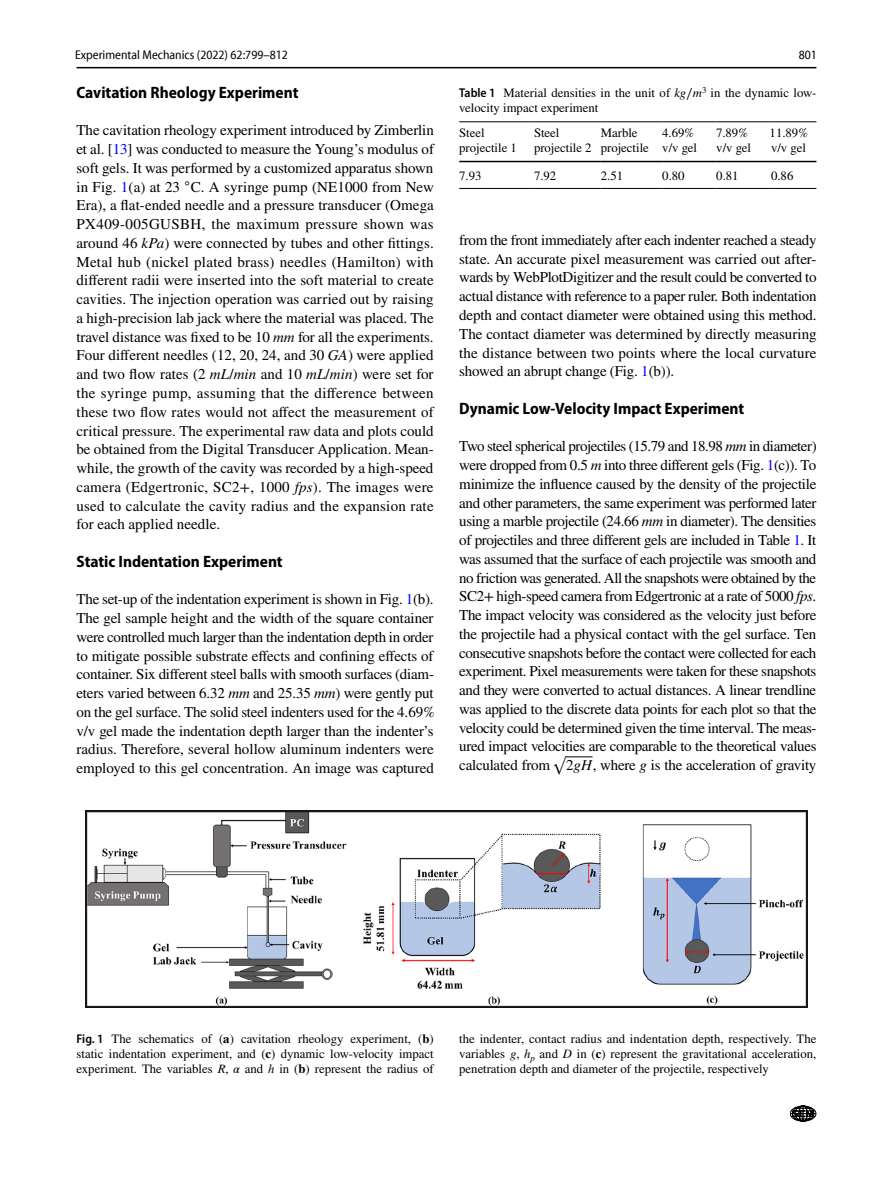
<style>
.page{position:relative;width:893px;height:1187px;background:#fff}
.page>*{position:absolute;margin:0;border:0;box-sizing:border-box;transform-origin:0 0}
.t1{font:700 semi-condensed 16.5px "Myriad Pro";color:#000}
.t2{font:15px/18.8px "STIX";letter-spacing:-.005em;color:#000;text-align:justify}
.t3{font:15px "STIX Math Extensions";color:#000}
.t4{font:12.75px/15px "STIX";color:#000}
.t5{font:semi-condensed 12.75px "Myriad Pro Unic";color:#000}
.t6{font:12.75px "STIX General Regular 10";color:#000}
.t7{font:12.75px "STIX General Regular 8";color:#000}
.t8{font:12.75px "STIX General Regular 9";color:#000}
.s1{color:#00f}
.s2{font-style:italic}
.s3{font-family:"STIX General Regular 11"}
.s4{font-family:"STIX Math Regular 11"}
.s5{font-family:"Myriad Pro";font-weight:600;font-stretch:semi-condensed}
.s6{font-family:"STIX General Italic 5"}
.s7{font-family:"STIX Math Regular 7"}
.s8{font-family:"STIX Math Regular 8"}
.s9{font-family:"STIX Math Regular 9"}
.s10{font-family:"STIX Math Regular 10"}
.s11{font-family:"STIX General Regular 12"}
.s12{font-family:"STIX General Italic 6"}
.s13{font-weight:700}
.s14{font-family:"STIX Math Italic 4"}
.s15{font-family:"STIX General Italic 4"}
</style>
<div class="page">
<hr style="left:77px;top:67px;width:739px;height:1px;background:#000">
<svg style="left:790px;top:1105px;width:26px;height:16px"></svg>
<svg style="left:566px;top:756px;width:27px;height:1px"></svg>
<img style="left:85px;top:810px;width:723px;height:197px">
<hr style="left:459px;top:121px;width:75px;height:1px;background:#000">
<hr style="left:459px;top:161px;width:75px;height:1px;background:#000">
<hr style="left:534px;top:121px;width:67px;height:1px;background:#000">
<hr style="left:534px;top:161px;width:67px;height:1px;background:#000">
<hr style="left:601px;top:121px;width:61px;height:1px;background:#000">
<hr style="left:601px;top:161px;width:61px;height:1px;background:#000">
<hr style="left:662px;top:121px;width:54px;height:1px;background:#000">
<hr style="left:662px;top:161px;width:54px;height:1px;background:#000">
<hr style="left:716px;top:121px;width:55px;height:1px;background:#000">
<hr style="left:716px;top:161px;width:55px;height:1px;background:#000">
<hr style="left:771px;top:121px;width:45px;height:1px;background:#000">
<hr style="left:771px;top:161px;width:45px;height:1px;background:#000">
<hr style="left:459px;top:188px;width:75px;height:1px;background:#000">
<hr style="left:534px;top:188px;width:67px;height:1px;background:#000">
<hr style="left:601px;top:188px;width:61px;height:1px;background:#000">
<hr style="left:662px;top:188px;width:54px;height:1px;background:#000">
<hr style="left:716px;top:188px;width:55px;height:1px;background:#000">
<hr style="left:771px;top:188px;width:45px;height:1px;background:#000">
<p class="t5" style="left:75px;top:50px;width:214px">Experimental Mechanics (2022) 62:799–812</p>
<p class="t5" style="left:799px;top:50px;width:20px">801</p>
<p class="t1" style="left:77px;top:83px;width:223px">Cavitation Rheology Experiment</p>
<p class="t2" style="left:77px;top:122px;width:359px">The cavitation rheology experiment introduced by Zimberlin et al. [<span class="s1">13</span>] was conducted to measure the Young’s modulus of soft gels. It was performed by a customized apparatus shown in Fig. <span class="s1">1</span>(a) at 23 <sup>◦</sup>C. A syringe pump (NE1000 from New Era), a flat-ended needle and a pressure transducer (Omega PX409-005GUSBH, the maximum pressure shown was around 46 <span class="s2">kPa</span>) were connected by tubes and other fittings.<br>Metal hub (nickel plated brass) needles (Hamilton) with different radii were inserted into the soft material to create cavities. The injection operation was carried out by raising a high-precision lab jack where the material was placed. The travel distance was fixed to be 10 <span class="s2">mm</span> for all the experiments.<br>Four different needles (12, 20, 24, and 30 <span class="s2">GA</span>) were applied and two flow rates (2 <span class="s2">mL</span>/<span class="s2">min</span> and 10 <span class="s2">mL</span>/<span class="s2">min</span>) were set for the syringe pump, assuming that the difference between these two flow rates would not affect the measurement of critical pressure. The experimental raw data and plots could be obtained from the Digital Transducer Application. Mean&shy;while, the growth of the cavity was recorded by a high-speed camera (Edgertronic, SC2+, 1000 <span class="s2">fps</span>). The images were used to calculate the cavity radius and the expansion rate for each applied needle.</p>
<p class="t1" style="left:77px;top:552px;width:208px">Static Indentation Experiment</p>
<p class="t2" style="left:77px;top:591px;width:360px">The set-up of the indentation experiment is shown in Fig. <span class="s1">1</span>(b).<br>The gel sample height and the width of the square container were controlled much larger than the indentation depth in order to mitigate possible substrate effects and confining effects of container. Six different steel balls with smooth surfaces (diam&shy;eters varied between 6.32 <span class="s2">mm</span> and 25.35 <span class="s2">mm</span>) were gently put on the gel surface. The solid steel indenters used for the <span class="s3">4.69</span><span class="s4">% </span>v/v gel made the indentation depth larger than the indenter’s radius. Therefore, several hollow aluminum indenters were employed to this gel concentration. An image was captured</p>
<p class="t4" style="left:459px;top:86px;width:359px"><span class="s5">Table 1</span> Material densities in the unit of <span class="s6">kg</span><span class="s7">∕</span><span class="s6">m</span><sup>3</sup> in the dynamic low&shy;velocity impact experiment</p>
<p class="t4" style="left:459px;top:126px;width:59px">Steel projectile 1</p>
<p class="t4" style="left:534px;top:126px;width:59px">Steel projectile 2</p>
<p class="t4" style="left:601px;top:126px;width:50px">Marble projectile</p>
<p class="t7" style="left:662px;top:125px;width:33px">4.69<span class="s8">%</span></p>
<p class="t8" style="left:716px;top:125px;width:33px">7.89<span class="s9">%</span></p>
<p class="t4" style="left:716px;top:141px;width:36px">v/v gel</p>
<p class="t6" style="left:770px;top:125px;width:40px">11.89<span class="s10">%</span></p>
<p class="t4" style="left:771px;top:141px;width:36px">v/v gel</p>
<p class="t4" style="left:662px;top:141px;width:36px">v/v gel</p>
<p class="t4" style="left:459px;top:169px;width:24px">7.93</p>
<p class="t4" style="left:534px;top:169px;width:24px">7.92</p>
<p class="t4" style="left:601px;top:169px;width:24px">2.51</p>
<p class="t4" style="left:662px;top:169px;width:24px">0.80</p>
<p class="t4" style="left:716px;top:169px;width:24px">0.81</p>
<p class="t4" style="left:771px;top:169px;width:24px">0.86</p>
<p class="t2" style="left:459px;top:231px;width:359px">from the front immediately after each indenter reached a steady state. An accurate pixel measurement was carried out after&shy;wards by WebPlotDigitizer and the result could be converted to actual distance with reference to a paper ruler. Both indentation depth and contact diameter were obtained using this method.<br>The contact diameter was determined by directly measuring the distance between two points where the local curvature showed an abrupt change (Fig. <span class="s1">1</span>(b)).</p>
<p class="t1" style="left:459px;top:399px;width:286px">Dynamic Low‑Velocity Impact Experiment</p>
<p class="t2" style="left:459px;top:438px;width:359px">Two steel spherical projectiles (15.79 and 18.98 <span class="s2">mm</span> in diameter) were dropped from 0.5 <span class="s2">m</span> into three different gels (Fig. <span class="s1">1</span>(c)). To minimize the influence caused by the density of the projectile and other parameters, the same experiment was performed later using a marble projectile (24.66 <span class="s2">mm</span> in diameter). The densities of projectiles and three different gels are included in Table <span class="s1">1</span>. It was assumed that the surface of each projectile was smooth and no friction was generated. All the snapshots were obtained by the SC2+ high-speed camera from Edgertronic at a rate of 5000 <span class="s2">fps</span>.<br>The impact velocity was considered as the velocity just before the projectile had a physical contact with the gel surface. Ten consecutive snapshots before the contact were collected for each experiment. Pixel measurements were taken for these snapshots and they were converted to actual distances. A linear trendline was applied to the discrete data points for each plot so that the velocity could be determined given the time interval. The meas&shy;ured impact velocities are comparable to the theoretical values calculated from</p>
<p class="t3" style="left:552px;top:743px;width:15px">√</p>
<p class="t2" style="left:566px;top:756px;width:252px"><span class="s11">2</span><span class="s12">gH</span>, where <span class="s2">g</span> is the acceleration of gravity</p>
<p class="t4" style="left:77px;top:1031px;width:359px;text-align:justify"><span class="s5">Fig. 1</span> The schematics of (<span class="s13">a</span>) cavitation rheology experiment, (<span class="s13">b</span>) static indentation experiment, and (<span class="s13">c</span>) dynamic low-velocity impact experiment. The variables <span class="s2">R</span>, <span class="s14">𝛼</span> and <span class="s2">h</span> in (<span class="s13">b</span>) represent the radius of</p>
<p class="t4" style="left:459px;top:1031px;width:359px;text-align:justify">the indenter, contact radius and indentation depth, respectively. The variables <span class="s2">g</span>, <span class="s15">h</span><sub>p</sub> and <span class="s2">D</span> in (<span class="s13">c</span>) represent the gravitational acceleration, penetration depth and diameter of the projectile, respectively</p>
</div>
